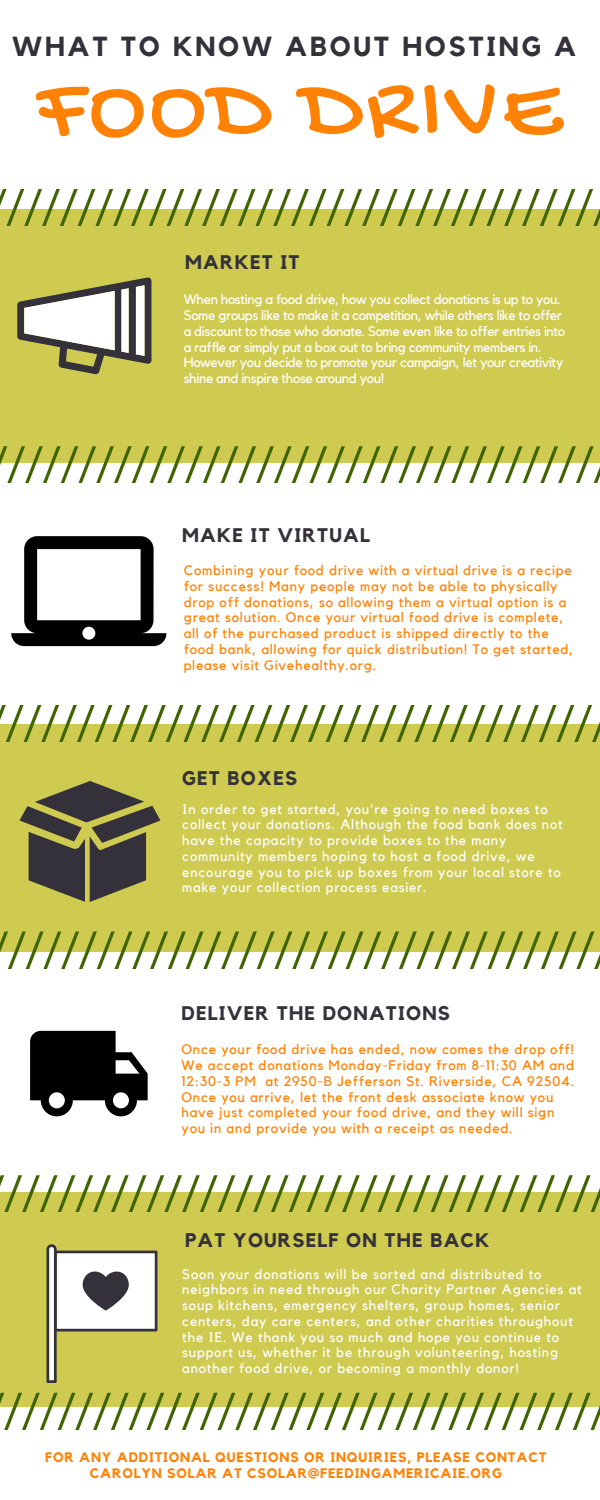
<style>
.page{position:relative;width:600px;height:1500px;background:#cfca50}
.page>*{position:absolute;margin:0;border:0;box-sizing:border-box;transform-origin:0 0}
.t1{font:94.3px "Gochi Hand";letter-spacing:.04em;color:#ff8204}
.t2{font:700 27.5px "Kollektif";letter-spacing:.1em;color:#34313a}
.t3{font:700 19.7px "Kollektif";letter-spacing:.06em;color:#34313a}
.t4{font:13.8px/15.8px "Kollektif";letter-spacing:.06em;color:#ff8204}
.t5{font:13.8px/15.8px "Kollektif";letter-spacing:.06em;color:#fff}
.t6{font:13.8px/15.8px "Kollektif";letter-spacing:-.025em;color:#fff}
.t7{font:700 13.8px/15.8px "Kollektif";letter-spacing:.06em;color:#ff8204;text-align:center}
</style>
<div class="page">
<div style="left:0;top:0;width:600px;height:208px;background:#fff"></div>
<div style="left:0;top:464px;width:600px;height:260px;background:#fff"></div>
<div style="left:0;top:952px;width:600px;height:240px;background:#fff"></div>
<div style="left:0;top:1407px;width:600px;height:93px;background:#fff"></div>
<svg style="left:0;top:446px;width:600px;height:37px"></svg>
<svg style="left:47px;top:1244px;width:110px;height:139px"></svg>
<svg style="left:0;top:932px;width:600px;height:36px"></svg>
<svg style="left:0;top:1175px;width:600px;height:37px"></svg>
<svg style="left:0;top:1393px;width:600px;height:37px"></svg>
<svg style="left:0;top:189px;width:600px;height:37px"></svg>
<svg style="left:0;top:705px;width:600px;height:37px"></svg>
<svg style="left:17px;top:278px;width:134px;height:96px"></svg>
<svg style="left:11px;top:536px;width:155px;height:110px"></svg>
<svg style="left:20px;top:781px;width:140px;height:121px"></svg>
<svg style="left:30px;top:1031px;width:118px;height:85px"></svg>
<h2 class="t2" style="left:12px;top:34px;width:566px">WHAT TO KNOW ABOUT HOSTING A</h2>
<h1 class="t1" style="left:37px;top:59px;width:526px">FOOD DRIVE</h1>
<h3 class="t3" style="left:185px;top:253px;width:116px">MARKET IT</h3>
<p class="t6" style="left:184px;top:292px;width:383px">When hosting a food drive, how you collect donations is up to you.<br>Some groups like to make it a competition, while others like to offer a discount to those who donate. Some even like to offer entries into a raffle or simply put a box out to bring community members in.<br>However you decide to promote your campaign, let your creativity shine and inspire those around you!</p>
<h3 class="t3" style="left:182px;top:526px;width:189px">MAKE IT VIRTUAL</h3>
<p class="t4" style="left:184px;top:563px;width:391px">Combining your food drive with a virtual drive is a recipe for success! Many people may not be able to physically drop off donations, so allowing them a virtual option is a great solution. Once your virtual food drive is complete, all of the purchased product is shipped directly to the food bank, allowing for quick distribution! To get started, please visit Givehealthy.org.</p>
<h3 class="t3" style="left:182px;top:769px;width:116px">GET BOXES</h3>
<p class="t5" style="left:182px;top:801px;width:382px">In order to get started, you're going to need boxes to collect your donations. Although the food bank does not have the capacity to provide boxes to the many community members hoping to host a food drive, we encourage you to pick up boxes from your local store to make your collection process easier.</p>
<h3 class="t3" style="left:182px;top:1004px;width:270px">DELIVER THE DONATIONS</h3>
<p class="t4" style="left:182px;top:1042px;width:394px">Once your food drive has ended, now comes the drop off!<br>We accept donations Monday-Friday from 8-11:30 AM and 12:30-3 PM at 2950-B Jefferson St. Riverside, CA 92504.<br>Once you arrive, let the front desk associate know you have just completed your food drive, and they will sign you in and provide you with a receipt as needed.</p>
<h3 class="t3" style="left:185px;top:1231px;width:306px">PAT YOURSELF ON THE BACK</h3>
<p class="t5" style="left:182px;top:1266px;width:401px">Soon your donations will be sorted and distributed to neighbors in need through our Charity Partner Agencies at soup kitchens, emergency shelters, group homes, senior centers, day care centers, and other charities throughout the IE. We thank you so much and hope you continue to support us, whether it be through volunteering, hosting another food drive, or becoming a monthly donor!</p>
<p class="t7" style="left:45px;top:1450px;width:503px">FOR ANY ADDITIONAL QUESTIONS OR INQUIRIES, PLEASE CONTACT<br>CAROLYN SOLAR AT CSOLAR@FEEDINGAMERICAIE.ORG</p>
</div>
